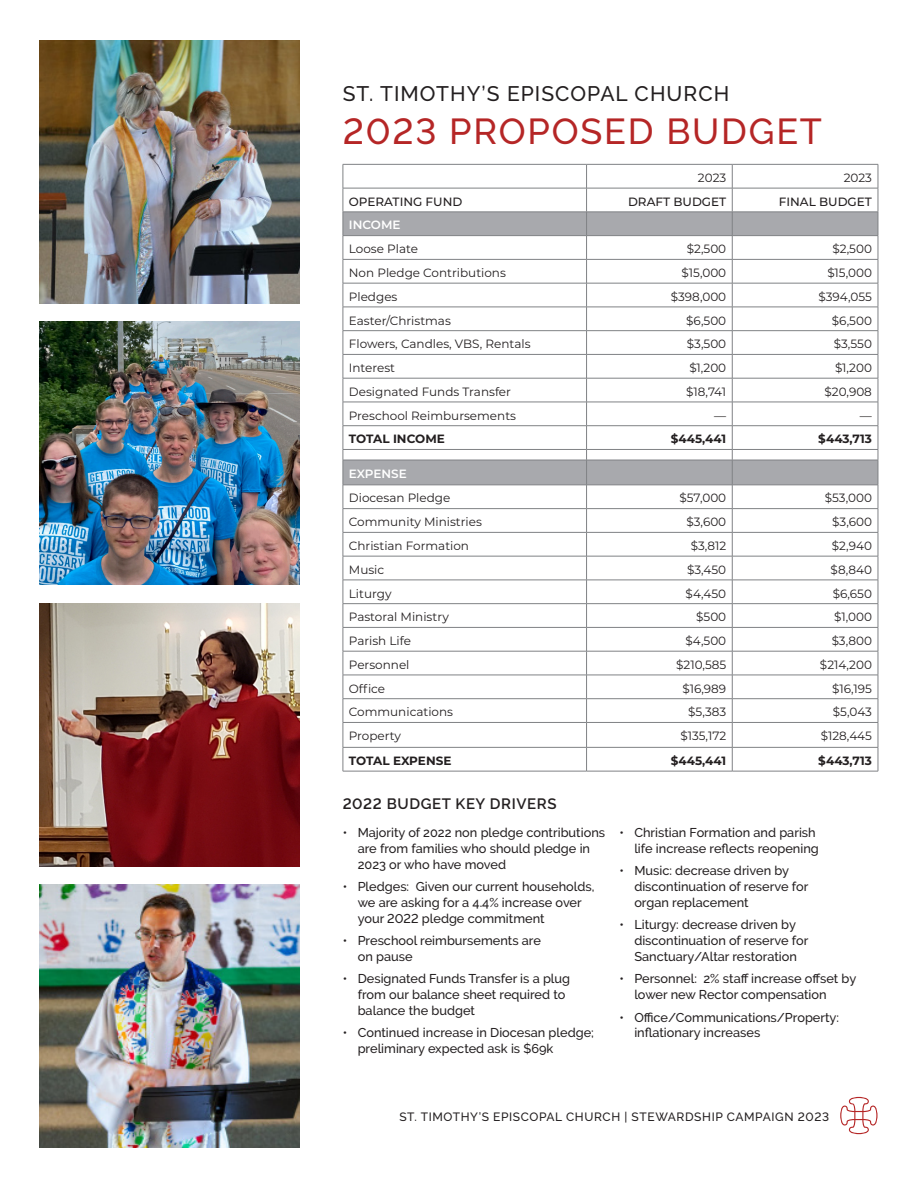
<style>
.page{position:relative;width:918px;height:1188px;background:#fff}
.page>*{position:absolute;margin:0;border:0;box-sizing:border-box;transform-origin:0 0}
.t1{font:500 36px "Raleway";letter-spacing:.05em;color:#b52626}
.t2{font:500 21px "Raleway";letter-spacing:.05em;color:#231f20}
.Body_Copy{font:600 15px "Raleway";letter-spacing:.04em;color:#231f20}
.t3{font:500 12.75px/15.8px "Raleway";color:#231f20}
.t4{font:12px "Montserrat";color:#231f20}
.t5{font:700 12px "Montserrat";color:#231f20}
.t6{font:500 12px "Raleway";letter-spacing:.05em;color:#231f20}
.t7{font:500 12px "Montserrat";color:#231f20}
.t8{font:600 12px "Montserrat";color:#fff}
</style>
<div class="page">
<svg style="left:343px;top:164px;width:536px;height:607px"></svg>
<hr style="left:343px;top:771px;width:244px;height:1px;background:#808285">
<hr style="left:587px;top:771px;width:145px;height:1px;background:#808285">
<hr style="left:732px;top:771px;width:146px;height:1px;background:#808285">
<img style="left:39px;top:40px;width:260px;height:264px">
<img style="left:39px;top:322px;width:260px;height:263px">
<img style="left:39px;top:884px;width:260px;height:264px">
<img style="left:39px;top:603px;width:260px;height:263px">
<svg style="left:840px;top:1097px;width:38px;height:37px"></svg>
<p class="t2" style="left:343px;top:81px;width:388px">ST. TIMOTHY’S EPISCOPAL CHURCH</p>
<p class="t1" style="left:343px;top:110px;width:481px">2023 PROPOSED BUDGET</p>
<p class="t4" style="left:698px;top:169px;width:30px">2023</p>
<p class="t4" style="left:844px;top:169px;width:30px">2023</p>
<p class="t7" style="left:349px;top:193px;width:115px">OPERATING FUND</p>
<p class="t7" style="left:628px;top:193px;width:100px">DRAFT BUDGET</p>
<p class="t7" style="left:779px;top:193px;width:95px">FINAL BUDGET</p>
<p class="t8" style="left:349px;top:217px;width:53px">INCOME</p>
<p class="t4" style="left:349px;top:241px;width:71px">Loose Plate</p>
<p class="t4" style="left:687px;top:241px;width:41px">$2,500</p>
<p class="t4" style="left:832px;top:241px;width:41px">$2,500</p>
<p class="t4" style="left:349px;top:264px;width:159px">Non Pledge Contributions</p>
<p class="t4" style="left:682px;top:264px;width:46px">$15,000</p>
<p class="t4" style="left:827px;top:264px;width:46px">$15,000</p>
<p class="t4" style="left:349px;top:288px;width:50px">Pledges</p>
<p class="t4" style="left:671px;top:288px;width:57px">$398,000</p>
<p class="t4" style="left:819px;top:288px;width:55px">$394,055</p>
<p class="t4" style="left:349px;top:312px;width:103px">Easter/Christmas</p>
<p class="t4" style="left:686px;top:312px;width:42px">$6,500</p>
<p class="t4" style="left:832px;top:312px;width:42px">$6,500</p>
<p class="t4" style="left:349px;top:336px;width:183px">Flowers, Candles, VBS, Rentals</p>
<p class="t4" style="left:687px;top:336px;width:41px">$3,500</p>
<p class="t4" style="left:834px;top:336px;width:40px">$3,550</p>
<p class="t4" style="left:349px;top:360px;width:48px">Interest</p>
<p class="t4" style="left:689px;top:360px;width:38px">$1,200</p>
<p class="t4" style="left:835px;top:360px;width:38px">$1,200</p>
<p class="t4" style="left:349px;top:383px;width:164px">Designated Funds Transfer</p>
<p class="t4" style="left:686px;top:383px;width:42px">$18,741</p>
<p class="t4" style="left:825px;top:383px;width:49px">$20,908</p>
<p class="t4" style="left:349px;top:407px;width:169px">Preschool Reimbursements</p>
<p class="t4" style="left:714px;top:407px;width:13px">—</p>
<p class="t4" style="left:860px;top:407px;width:13px">—</p>
<p class="t5" style="left:349px;top:430px;width:98px">TOTAL INCOME</p>
<p class="t5" style="left:671px;top:430px;width:57px">$445,441</p>
<p class="t5" style="left:818px;top:430px;width:55px">$443,713</p>
<p class="t8" style="left:349px;top:465px;width:59px">EXPENSE</p>
<p class="t4" style="left:349px;top:490px;width:103px">Diocesan Pledge</p>
<p class="t4" style="left:680px;top:490px;width:48px">$57,000</p>
<p class="t4" style="left:825px;top:490px;width:49px">$53,000</p>
<p class="t4" style="left:349px;top:514px;width:135px">Community Ministries</p>
<p class="t4" style="left:687px;top:514px;width:41px">$3,600</p>
<p class="t4" style="left:832px;top:514px;width:41px">$3,600</p>
<p class="t4" style="left:349px;top:537px;width:122px">Christian Formation</p>
<p class="t4" style="left:691px;top:537px;width:37px">$3,812</p>
<p class="t4" style="left:832px;top:537px;width:42px">$2,940</p>
<p class="t4" style="left:349px;top:561px;width:37px">Music</p>
<p class="t4" style="left:687px;top:561px;width:41px">$3,450</p>
<p class="t4" style="left:831px;top:561px;width:43px">$8,840</p>
<p class="t4" style="left:349px;top:585px;width:44px">Liturgy</p>
<p class="t4" style="left:686px;top:585px;width:42px">$4,450</p>
<p class="t4" style="left:833px;top:585px;width:41px">$6,650</p>
<p class="t4" style="left:349px;top:609px;width:101px">Pastoral Ministry</p>
<p class="t4" style="left:696px;top:609px;width:32px">$500</p>
<p class="t4" style="left:834px;top:609px;width:39px">$1,000</p>
<p class="t4" style="left:349px;top:633px;width:64px">Parish Life</p>
<p class="t4" style="left:685px;top:633px;width:42px">$4,500</p>
<p class="t4" style="left:832px;top:633px;width:42px">$3,800</p>
<p class="t4" style="left:349px;top:656px;width:62px">Personnel</p>
<p class="t4" style="left:676px;top:656px;width:52px">$210,585</p>
<p class="t4" style="left:820px;top:656px;width:54px">$214,200</p>
<p class="t4" style="left:349px;top:680px;width:38px">Office</p>
<p class="t4" style="left:682px;top:680px;width:45px">$16,989</p>
<p class="t4" style="left:832px;top:680px;width:41px">$16,195</p>
<p class="t4" style="left:349px;top:704px;width:106px">Communications</p>
<p class="t4" style="left:688px;top:704px;width:40px">$5,383</p>
<p class="t4" style="left:833px;top:704px;width:41px">$5,043</p>
<p class="t4" style="left:349px;top:728px;width:54px">Property</p>
<p class="t4" style="left:681px;top:728px;width:47px">$135,172</p>
<p class="t4" style="left:821px;top:728px;width:53px">$128,445</p>
<p class="t5" style="left:349px;top:752px;width:104px">TOTAL EXPENSE</p>
<p class="t5" style="left:671px;top:752px;width:57px">$445,441</p>
<p class="t5" style="left:818px;top:752px;width:55px">$443,713</p>
<p class="Body_Copy" style="left:343px;top:795px;width:215px">2022 BUDGET KEY DRIVERS</p>
<p class="t3" style="left:358px;top:825px;width:249px;text-indent:-15px">• Majority of 2022 non pledge contributions are from families who should pledge in<br>2023 or who have moved</p>
<p class="t3" style="left:358px;top:879px;width:238px;text-indent:-15px">• Pledges: Given our current households, we are asking for a 4.4% increase over your 2022 pledge commitment</p>
<p class="t3" style="left:358px;top:933px;width:185px;text-indent:-15px">• Preschool reimbursements are on pause</p>
<p class="t3" style="left:358px;top:971px;width:214px;text-indent:-15px">• Designated Funds Transfer is a plug from our balance sheet required to balance the budget</p>
<p class="t3" style="left:358px;top:1025px;width:238px;text-indent:-15px">• Continued increase in Diocesan pledge; preliminary expected ask is $69k</p>
<p class="t3" style="left:619px;top:825px;width:201px;text-align:right">• Christian Formation and parish life increase reflects reopening</p>
<p class="t3" style="left:634px;top:863px;width:175px;text-indent:-15px">• Music: decrease driven by discontinuation of reserve for organ replacement</p>
<p class="t3" style="left:634px;top:917px;width:175px;text-indent:-15px">• Liturgy: decrease driven by discontinuation of reserve for<br>Sanctuary/Altar restoration</p>
<p class="t3" style="left:634px;top:971px;width:223px;text-indent:-15px">• Personnel: 2% staff increase offset by lower new Rector compensation</p>
<p class="t3" style="left:634px;top:1009px;width:206px;text-indent:-15px">• Office/Communications/Property: inflationary increases</p>
<p class="t6" style="left:399px;top:1109px;width:431px">ST. TIMOTHY’S EPISCOPAL CHURCH | STEWARDSHIP CAMPAIGN 2023</p>
</div>
